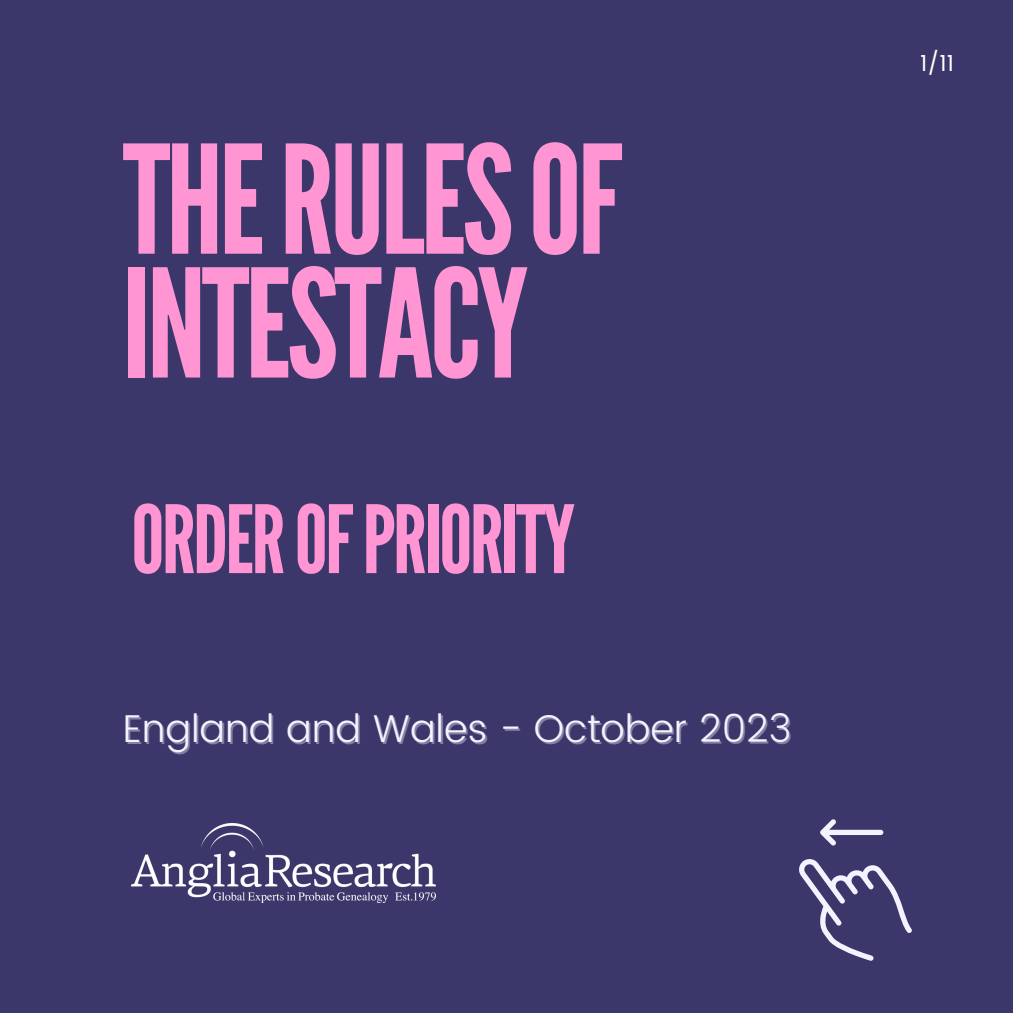
<style>
.page{position:relative;width:1013px;height:1013px;background:#fff}
.page>*{position:absolute;margin:0;border:0;box-sizing:border-box;transform-origin:0 0}
.t1{font:150px/123.8px "League Gothic";letter-spacing:-.03em;color:#ff96d3}
.t2{font:93.75px "League Gothic";letter-spacing:-.03em;color:#ff96d3}
.t3{font:300 38.75px "Poppins";color:#f3f2fe}
.t4{font:22.5px "Poppins";color:#fff}
</style>
<div class="page">
<div style="left:0;top:0;width:1012px;height:1012px;background:#3c376b"></div>
<svg style="left:799px;top:859px;width:113px;height:102px"></svg>
<svg style="left:820px;top:819px;width:63px;height:26px"></svg>
<img style="left:131px;top:823px;width:304px;height:79px">
<p class="t1" style="left:123px;top:141px;width:501px">THERULESOF<br>INTESTACY</p>
<p class="t2" style="left:131px;top:485px;width:445px">ORDEROFPRIORITY</p>
<p class="t3" style="left:123px;top:706px;width:670px">England and Wales - October 2023</p>
<p class="t4" style="left:920px;top:50px;width:35px">1/11</p>
</div>
